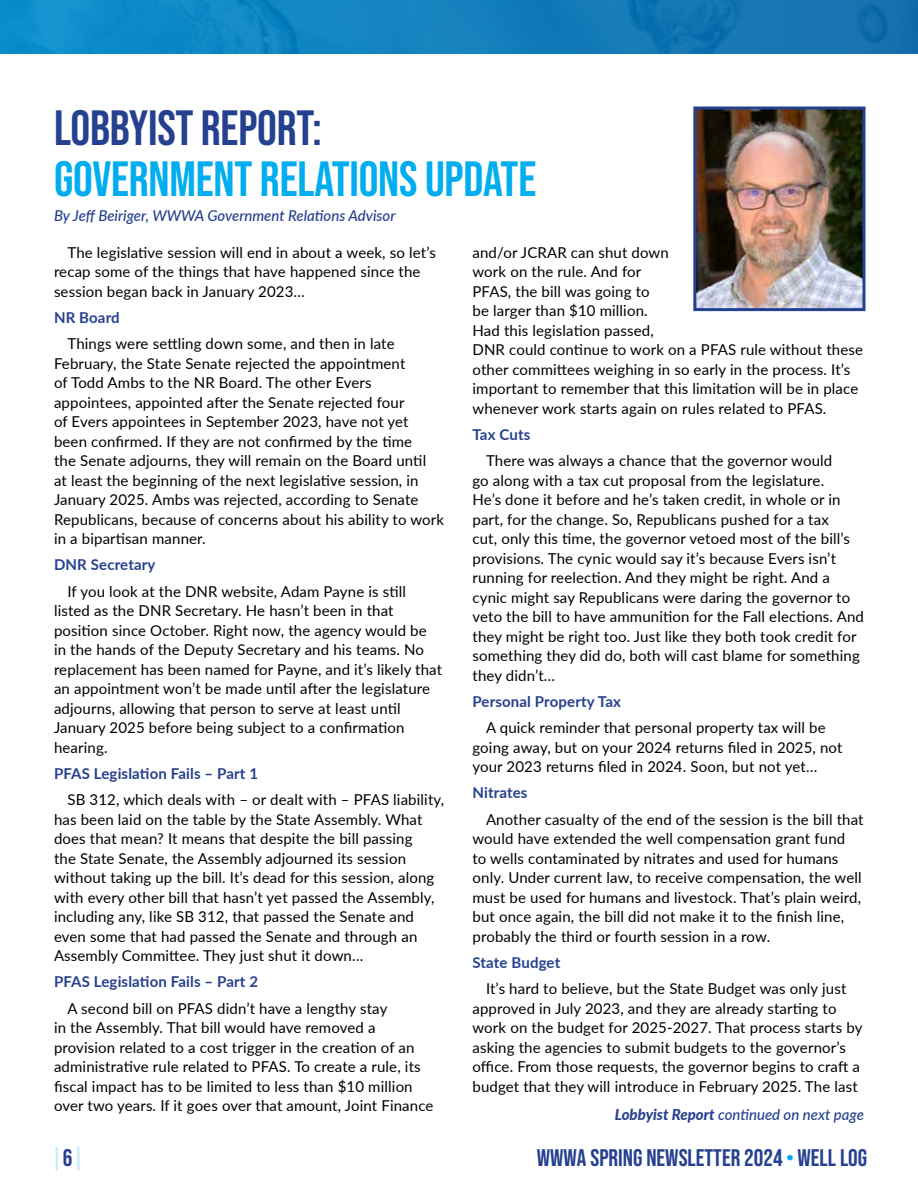
<style>
.page{position:relative;width:918px;height:1188px;background:#fff}
.page>*{position:absolute;margin:0;border:0;box-sizing:border-box;transform-origin:0 0}
.t1{font:49.5px "Bebas Neue";letter-spacing:-.005em;color:#00aeef}
.t2{font:49.5px "Bebas Neue";letter-spacing:-.005em;color:#25408f}
.t3{font:24px "Bebas Neue";color:#25408f}
.t4{font:24px "Bebas Neue";color:#c7eafb}
.t5{font:15px/19.5px "Lato";letter-spacing:.01em;color:#000}
.t6{font:700 15px "Lato";letter-spacing:.01em;color:#25408f}
.t7{font:italic 500 15px "Lato";color:#25408f}
.s1{font-weight:800}
.s2{color:#25408f}
.s3{color:#00aeef}
</style>
<div class="page">
<img style="left:0;top:0;width:918px;height:54px">
<img style="left:697px;top:110px;width:165px;height:197px">
<div style="left:693px;top:106px;width:173px;height:205px;border:3px solid #25408f"></div>
<h1 class="t2" style="left:54px;top:100px;width:269px">LOBBYIST REPORT:</h1>
<h1 class="t1" style="left:54px;top:151px;width:484px">GOVERNMENT RELATIONS UPDATE</h1>
<p class="t7" style="left:54px;top:205px;width:343px">By Jeff Beiriger, WWWA Government Relations Advisor</p>
<p class="t5" style="left:54px;top:242px;width:383px;text-indent:14px">The legislative session will end in about a week, so let’s recap some of the things that have happened since the session began back in January 2023…</p>
<p class="t6" style="left:54px;top:306px;width:67px">NR Board</p>
<p class="t5" style="left:54px;top:333px;width:392px;text-indent:14px">Things were settling down some, and then in late February, the State Senate rejected the appointment<br>of Todd Ambs to the NR Board. The other Evers appointees, appointed after the Senate rejected four<br>of Evers appointees in September 2023, have not yet been confirmed. If they are not confirmed by the time<br>the Senate adjourns, they will remain on the Board until<br>at least the beginning of the next legislative session, in January 2025. Ambs was rejected, according to Senate Republicans, because of concerns about his ability to work in a bipartisan manner.</p>
<p class="t6" style="left:54px;top:554px;width:103px">DNR Secretary</p>
<p class="t5" style="left:54px;top:581px;width:390px;text-indent:14px">If you look at the DNR website, Adam Payne is still listed as the DNR Secretary. He hasn’t been in that position since October. Right now, the agency would be in the hands of the Deputy Secretary and his teams. No replacement has been named for Payne, and it’s likely that an appointment won’t be made until after the legislature adjourns, allowing that person to serve at least until January 2025 before being subject to a confirmation hearing.</p>
<p class="t6" style="left:54px;top:762px;width:206px">PFAS Legislation Fails – Part 1</p>
<p class="t5" style="left:54px;top:789px;width:392px;text-indent:14px">SB 312, which deals with – or dealt with – PFAS liability, has been laid on the table by the State Assembly. What does that mean? It means that despite the bill passing<br>the State Senate, the Assembly adjourned its session without taking up the bill. It’s dead for this session, along with every other bill that hasn’t yet passed the Assembly, including any, like SB 312, that passed the Senate and even some that had passed the Senate and through an Assembly Committee. They just shut it down…</p>
<p class="t6" style="left:54px;top:971px;width:206px">PFAS Legislation Fails – Part 2</p>
<p class="t5" style="left:54px;top:998px;width:381px;text-indent:14px">A second bill on PFAS didn’t have a lengthy stay<br>in the Assembly. That bill would have removed a provision related to a cost trigger in the creation of an administrative rule related to PFAS. To create a rule, its fiscal impact has to be limited to less than $10 million over two years. If it goes over that amount, Joint Finance</p>
<p class="t5" style="left:472px;top:242px;width:392px">and/or JCRAR can shut down<br>work on the rule. And for<br>PFAS, the bill was going to<br>be larger than $10 million.<br>Had this legislation passed,<br>DNR could continue to work on a PFAS rule without these other committees weighing in so early in the process. It’s important to remember that this limitation will be in place whenever work starts again on rules related to PFAS.</p>
<p class="t6" style="left:472px;top:423px;width:59px">Tax Cuts</p>
<p class="t5" style="left:472px;top:450px;width:393px;text-indent:14px">There was always a chance that the governor would<br>go along with a tax cut proposal from the legislature.<br>He’s done it before and he’s taken credit, in whole or in part, for the change. So, Republicans pushed for a tax<br>cut, only this time, the governor vetoed most of the bill’s provisions. The cynic would say it’s because Evers isn’t running for reelection. And they might be right. And a cynic might say Republicans were daring the governor to veto the bill to have ammunition for the Fall elections. And they might be right too. Just like they both took credit for something they did do, both will cast blame for something they didn’t…</p>
<p class="t6" style="left:472px;top:690px;width:150px">Personal Property Tax</p>
<p class="t5" style="left:472px;top:717px;width:372px;text-indent:14px">A quick reminder that personal property tax will be going away, but on your 2024 returns filed in 2025, not your 2023 returns filed in 2024. Soon, but not yet…</p>
<p class="t6" style="left:472px;top:782px;width:57px">Nitrates</p>
<p class="t5" style="left:472px;top:809px;width:393px;text-indent:14px">Another casualty of the end of the session is the bill that would have extended the well compensation grant fund<br>to wells contaminated by nitrates and used for humans only. Under current law, to receive compensation, the well must be used for humans and livestock. That’s plain weird, but once again, the bill did not make it to the finish line, probably the third or fourth session in a row.</p>
<p class="t6" style="left:472px;top:951px;width:89px">State Budget</p>
<p class="t5" style="left:472px;top:978px;width:391px;text-indent:14px">It’s hard to believe, but the State Budget was only just approved in July 2023, and they are already starting to work on the budget for 2025-2027. That process starts by asking the agencies to submit budgets to the governor’s office. From those requests, the governor begins to craft a budget that they will introduce in February 2025. The last</p>
<p class="t7" style="left:615px;top:1104px;width:251px"><span class="s1">Lobbyist Report</span> continued on next page</p>
<h2 class="t4" style="left:51px;top:1144px;width:35px">|<span class="s2">6</span>|</h2>
<h2 class="t3" style="left:537px;top:1144px;width:332px">WWWA SPRING NEWSLETTER 2024 <span class="s3">•</span> WELL LOG</h2>
</div>
